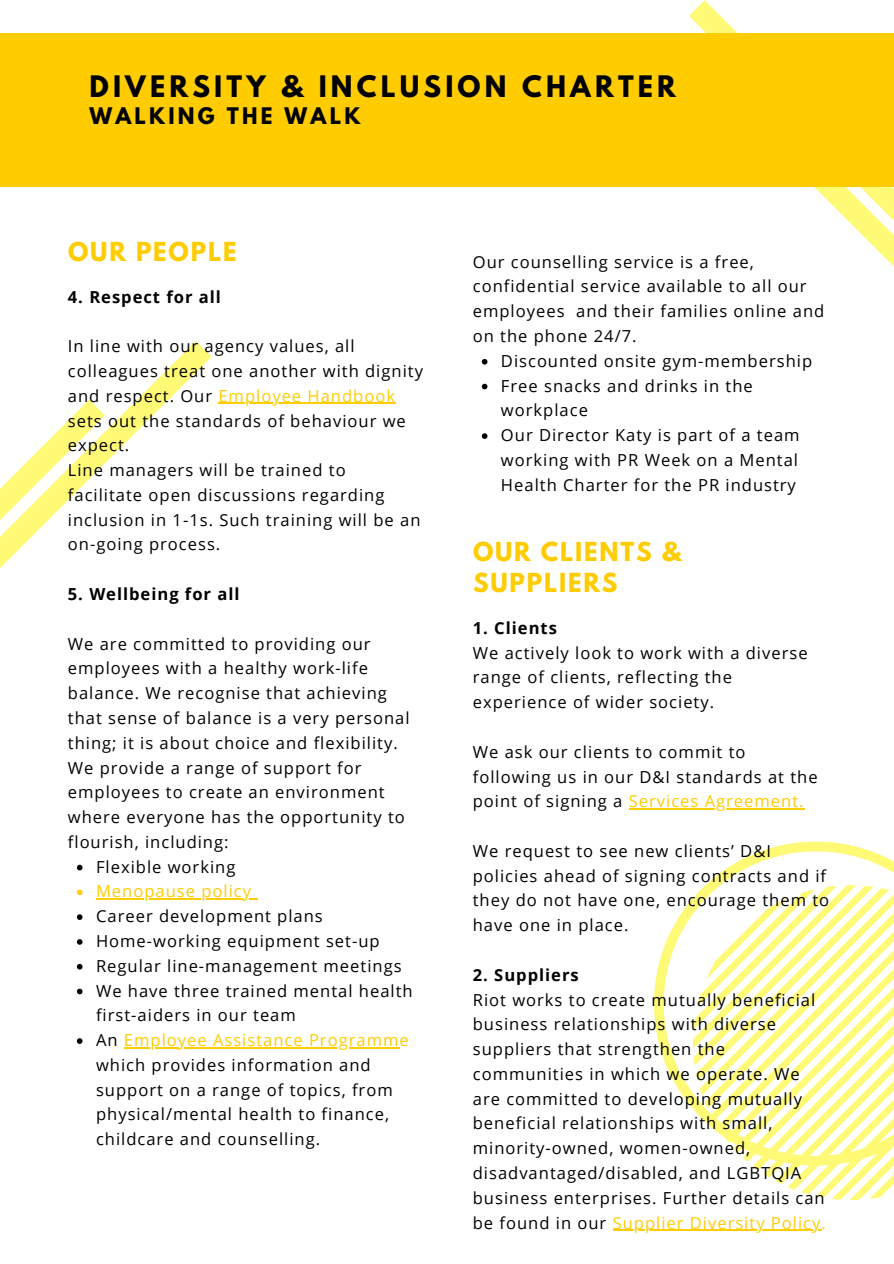
<style>
.page{position:relative;width:894px;height:1264px;background:#fff}
.page>*{position:absolute;margin:0;border:0;box-sizing:border-box;transform-origin:0 0}
.t1{font:700 26.25px "League Spartan";letter-spacing:.16em;color:#000}
.t2{font:700 23.25px/30.5px "League Spartan";letter-spacing:.08em;color:#fc0}
.t3{font:700 20.25px "League Spartan";letter-spacing:.16em;color:#000}
.t4{font:16.5px/24.8px "Open Sans";letter-spacing:.06em;color:#000}
.t5{font:700 16.5px "Open Sans";letter-spacing:.06em;color:#000}
.t6{font:16.5px "Open Sans";letter-spacing:.06em;color:#fc0}
.s1{color:#fc0}
</style>
<div class="page">
<svg style="left:688px;top:0;width:64px;height:187px"></svg>
<svg style="left:753px;top:1165px;width:140px;height:34px"></svg>
<svg style="left:654px;top:841px;width:239px;height:324px"></svg>
<svg style="left:752px;top:186px;width:141px;height:80px"></svg>
<div style="left:0;top:33px;width:893px;height:153px;background:#fc0"></div>
<svg style="left:105px;top:341px;width:107px;height:122px"></svg>
<svg style="left:0;top:399px;width:105px;height:169px"></svg>
<svg style="left:77px;top:864px;width:5px;height:6px"></svg>
<svg style="left:77px;top:889px;width:5px;height:6px"></svg>
<hr style="left:96px;top:898px;width:156px;height:1px;background:#fc0">
<svg style="left:77px;top:914px;width:5px;height:6px"></svg>
<svg style="left:77px;top:939px;width:5px;height:5px"></svg>
<svg style="left:77px;top:963px;width:5px;height:6px"></svg>
<svg style="left:77px;top:988px;width:5px;height:6px"></svg>
<svg style="left:77px;top:1038px;width:5px;height:5px"></svg>
<hr style="left:124px;top:1047px;width:275px;height:1px;background:#fc0">
<hr style="left:218px;top:403px;width:178px;height:1px;background:#fc0">
<svg style="left:481px;top:359px;width:6px;height:5px"></svg>
<svg style="left:481px;top:384px;width:6px;height:5px"></svg>
<svg style="left:481px;top:433px;width:6px;height:6px"></svg>
<hr style="left:628px;top:808px;width:176px;height:1px;background:#fc0">
<hr style="left:612px;top:1229px;width:209px;height:1px;background:#fc0">
<p class="t1" style="left:89px;top:73px;width:588px">DIVERSITY &amp; INCLUSION CHARTER</p>
<p class="t3" style="left:89px;top:106px;width:272px">WALKING THE WALK</p>
<p class="t2" style="left:68px;top:239px;width:170px">OUR PEOPLE</p>
<p class="t5" style="left:68px;top:285px;width:154px">4. Respect for all</p>
<p class="t4" style="left:68px;top:333px;width:356px">In line with our agency values, all colleagues treat one another with dignity and respect. Our <span class="s1">Employee Handbook </span>sets out the standards of behaviour we expect.</p>
<p class="t4" style="left:68px;top:457px;width:354px">Line managers will be trained to facilitate open discussions regarding inclusion in 1-1s. Such training will be an on-going process.</p>
<p class="t5" style="left:68px;top:582px;width:173px">5. Wellbeing for all</p>
<p class="t4" style="left:68px;top:631px;width:343px">We are committed to providing our employees with a healthy work-life balance. We recognise that achieving that sense of balance is a very personal thing; it is about choice and flexibility.<br>We provide a range of support for employees to create an environment where everyone has the opportunity to flourish, including:</p>
<p class="t4" style="left:96px;top:853px;width:141px">Flexible working</p>
<p class="t6" style="left:96px;top:879px;width:156px">Menopause policy</p>
<p class="t4" style="left:96px;top:903px;width:228px">Career development plans</p>
<p class="t4" style="left:96px;top:928px;width:285px">Home-working equipment set-up</p>
<p class="t4" style="left:96px;top:953px;width:307px">Regular line-management meetings</p>
<p class="t4" style="left:96px;top:977px;width:318px">We have three trained mental health first-aiders in our team</p>
<p class="t4" style="left:96px;top:1027px;width:314px">An <span class="s1">Employee Assistance Programme </span>which provides information and support on a range of topics, from physical/mental health to finance, childcare and counselling.</p>
<p class="t4" style="left:472px;top:249px;width:353px">Our counselling service is a free, confidential service available to all our employees and their families online and on the phone 24/7.</p>
<p class="t4" style="left:501px;top:348px;width:312px">Discounted onsite gym-membership</p>
<p class="t4" style="left:501px;top:373px;width:253px">Free snacks and drinks in the workplace</p>
<p class="t4" style="left:501px;top:422px;width:300px;text-align:justify">Our Director Katy is part of a team working with PR Week on a Mental Health Charter for the PR industry</p>
<p class="t2" style="left:473px;top:539px;width:209px">OUR CLIENTS &amp;<br>SUPPLIERS</p>
<p class="t5" style="left:472px;top:616px;width:86px">1. Clients</p>
<p class="t4" style="left:472px;top:640px;width:336px">We actively look to work with a diverse range of clients, reflecting the experience of wider society.</p>
<p class="t4" style="left:472px;top:739px;width:346px">We ask our clients to commit to following us in our D&amp;I standards at the point of signing a <span class="s1">Services Agreement.</span></p>
<p class="t4" style="left:472px;top:838px;width:358px">We request to see new clients’ D&amp;I policies ahead of signing contracts and if they do not have one, encourage them to have one in place.</p>
<p class="t5" style="left:472px;top:963px;width:107px">2. Suppliers</p>
<p class="t4" style="left:472px;top:986px;width:354px">Riot works to create mutually beneficial business relationships with diverse suppliers that strengthen the communities in which we operate. We are committed to developing mutually beneficial relationships with small, minority-owned, women-owned, disadvantaged/disabled, and LGBTQIA business enterprises. Further details can be found in our <span class="s1">Supplier Diversity Policy.</span></p>
</div>
